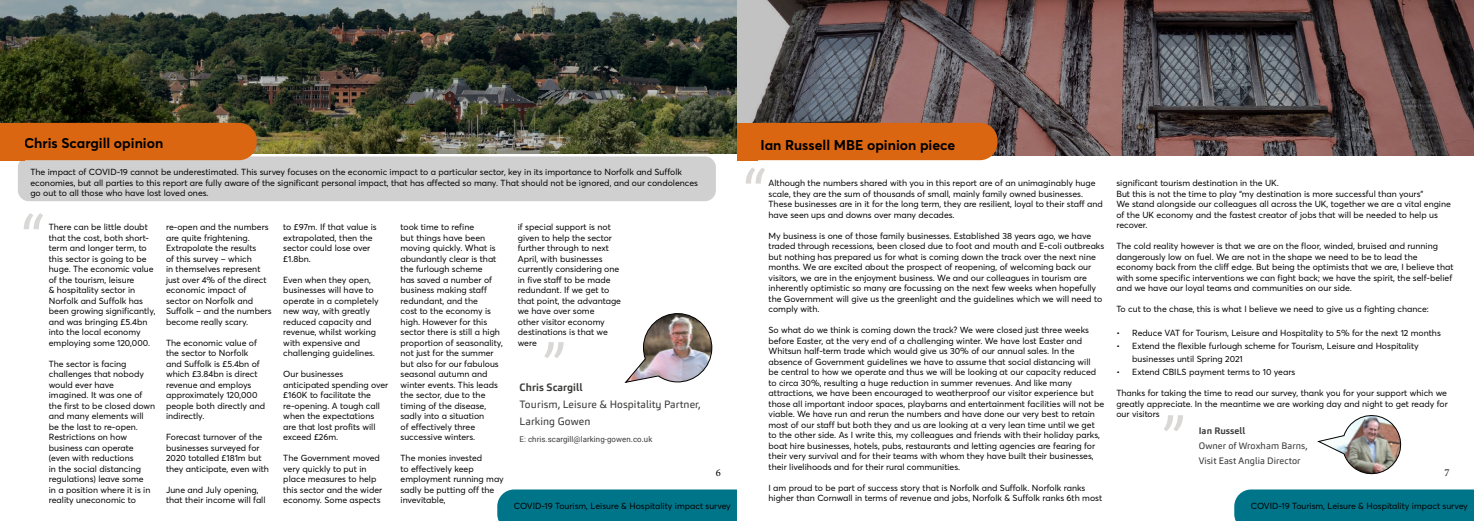
<style>
.page{position:relative;width:1474px;height:521px;background:#fff}
.page>*{position:absolute;margin:0;border:0;box-sizing:border-box;transform-origin:0 0}
.t1{font:57.4px "Carnac";color:#d9d8d6}
.t2{font:700 14px "Averta";color:#000}
.t3{font:10.5px/16.9px "Carnac";letter-spacing:.01em;color:#3c3c3b}
.t4{font:700 10.5px "Carnac";letter-spacing:.01em;color:#3c3c3b}
.t5{font:10.5px "Minion Pro";color:#000}
.t6{font:9.28px/14.9px "Carnac";letter-spacing:.01em;color:#3c3c3b}
.t7{font:700 9.28px "Carnac";letter-spacing:.01em;color:#3c3c3b}
.t8{font:8.75px/10.5px "Averta";color:#000}
.t9{font:7.88px "Roboto";letter-spacing:.01em;color:#3c3c3b}
</style>
<div class="page">
<div style="left:497px;top:489px;width:240px;height:32px;background:#007589"></div>
<div style="left:1234px;top:489px;width:239px;height:32px;background:#007589"></div>
<svg style="left:737px;top:0;width:736px;height:156px;background:#645354"></svg>
<img style="left:1317px;top:415px;width:85px;height:60px">
<div style="left:741px;top:123px;width:256px;height:37px;background:#db6612;border-radius:17px"></div>
<div style="left:737px;top:123px;width:20px;height:37px;background:#db6612"></div>
<div style="left:18px;top:156px;width:698px;height:45px;background:#d0d0d0;border-radius:11px"></div>
<img style="left:0;top:0;width:737px;height:154px">
<div style="left:3px;top:123px;width:254px;height:37px;background:#db6612;border-radius:17px"></div>
<div style="left:0;top:123px;width:24px;height:37px;background:#db6612"></div>
<img style="left:624px;top:313px;width:88px;height:70px">
<h2 class="t2" style="left:24px;top:134px;width:141px">Chris Scargill opinion</h2>
<h2 class="t2" style="left:760px;top:136px;width:196px">Ian Russell MBE opinion piece</h2>
<h1 class="t1" style="left:743px;top:154px;width:23px">“</h1>
<p class="t8" style="left:30px;top:166px;width:669px">The impact of COVID-19 cannot be underestimated. This survey focuses on the economic impact to a particular sector, key in its importance to Norfolk and Suffolk economies, but all parties to this report are fully aware of the significant personal impact, that has affected so many. That should not be ignored, and our condolences go out to all those who have lost loved ones.</p>
<p class="t8" style="left:768px;top:177px;width:336px">Although the numbers shared with you in this report are of an unimaginably huge scale, they are the sum of thousands of small, mainly family owned businesses.<br>These businesses are in it for the long term, they are resilient, loyal to their staff and have seen ups and downs over many decades.</p>
<p class="t8" style="left:768px;top:230px;width:337px">My business is one of those family businesses. Established 38 years ago, we have traded through recessions, been closed due to foot and mouth and E-coli outbreaks but nothing has prepared us for what is coming down the track over the next nine months. We are excited about the prospect of reopening, of welcoming back our visitors, we are in the enjoyment business. We and our colleagues in tourism are inherently optimistic so many are focussing on the next few weeks when hopefully the Government will give us the greenlight and the guidelines which we will need to comply with.</p>
<p class="t8" style="left:768px;top:324px;width:337px">So what do we think is coming down the track? We were closed just three weeks before Easter, at the very end of a challenging winter. We have lost Easter and Whitsun half-term trade which would give us 30% of our annual sales. In the absence of Government guidelines we have to assume that social distancing will<br>be central to how we operate and thus we will be looking at our capacity reduced to circa 30%, resulting a huge reduction in summer revenues. And like many attractions, we have been encouraged to weatherproof our visitor experience but those all important indoor spaces, playbarns and entertainment facilities will not be viable. We have run and rerun the numbers and have done our very best to retain most of our staff but both they and us are looking at a very lean time until we get to the other side. As I write this, my colleagues and friends with their holiday parks, boat hire businesses, hotels, pubs, restaurants and letting agencies are fearing for their very survival and for their teams with whom they have built their businesses, their livelihoods and for their rural communities.</p>
<p class="t8" style="left:768px;top:482px;width:335px">I am proud to be part of success story that is Norfolk and Suffolk. Norfolk ranks higher than Cornwall in terms of revenue and jobs, Norfolk &amp; Suffolk ranks 6th most</p>
<p class="t8" style="left:1116px;top:177px;width:336px">significant tourism destination in the UK.<br>But this is not the time to play “my destination is more successful than yours”<br>We stand alongside our colleagues all across the UK, together we are a vital engine of the UK economy and the fastest creator of jobs that will be needed to help us recover.</p>
<p class="t8" style="left:1116px;top:240px;width:339px">The cold reality however is that we are on the floor, winded, bruised and running dangerously low on fuel. We are not in the shape we need to be to lead the economy back from the cliff edge. But being the optimists that we are, I believe that with some specific interventions we can fight back; we have the spirit, the self-belief and we have our loyal teams and communities on our side.</p>
<p class="t8" style="left:1116px;top:303px;width:314px">To cut to the chase, this is what I believe we need to give us a fighting chance:</p>
<p class="t8" style="left:1116px;top:327px;width:326px">• Reduce VAT for Tourism, Leisure and Hospitality to 5% for the next 12 months</p>
<p class="t8" style="left:1132px;top:339px;width:288px;line-height:13.1px;text-indent:-16px">• Extend the flexible furlough scheme for Tourism, Leisure and Hospitality businesses until Spring 2021</p>
<p class="t8" style="left:1116px;top:366px;width:180px">• Extend CBILS payment terms to 10 years</p>
<p class="t8" style="left:1116px;top:387px;width:333px;text-align:justify">Thanks for taking the time to read our survey, thank you for your support which we greatly appreciate. In the meantime we are working day and night to get ready for our visitors</p>
<h1 class="t1" style="left:1163px;top:402px;width:23px">”</h1>
<h1 class="t1" style="left:22px;top:200px;width:23px">“</h1>
<p class="t8" style="left:283px;top:222px;width:95px">to £97m. If that value is extrapolated, then the sector could lose over £1.8bn.</p>
<p class="t8" style="left:283px;top:274px;width:97px">Even when they open, businesses will have to operate in a completely new way, with greatly reduced capacity and revenue, whilst working with expensive and challenging guidelines.</p>
<p class="t8" style="left:283px;top:369px;width:106px">Our businesses anticipated spending over £160K to facilitate the re-opening. A tough call when the expectations are that lost profits will exceed £26m.</p>
<p class="t8" style="left:283px;top:453px;width:101px">The Government moved very quickly to put in place measures to help this sector and the wider economy. Some aspects</p>
<p class="t8" style="left:400px;top:222px;width:104px">took time to refine<br>but things have been moving quickly. What is abundantly clear is that the furlough scheme<br>has saved a number of business making staff redundant, and the<br>cost to the economy is high. However for this sector there is still a high proportion of seasonality, not just for the summer but also for our fabulous seasonal autumn and winter events. This leads the sector, due to the timing of the disease, sadly into a situation<br>of effectively three successive winters.</p>
<p class="t8" style="left:400px;top:453px;width:105px">The monies invested<br>to effectively keep employment running may sadly be putting off the invevitable,</p>
<p class="t8" style="left:518px;top:222px;width:105px">if special support is not given to help the sector further through to next<br>April, with businesses currently considering one in five staff to be made redundant. If we get to that point, the advantage we have over some<br>other visitor economy destinations is that we were</p>
<p class="t8" style="left:49px;top:222px;width:108px">There can be little doubt that the cost, both short&shy;term and longer term, to this sector is going to be huge. The economic value of the tourism, leisure<br>&amp; hospitality sector in<br>Norfolk and Suffolk has been growing significantly, and was bringing £5.4bn into the local economy employing some 120,000.</p>
<p class="t8" style="left:49px;top:358px;width:108px">The sector is facing challenges that nobody would ever have imagined. It was one of the first to be closed down and many elements will be the last to re-open.<br>Restrictions on how business can operate (even with reductions<br>in the social distancing regulations) leave some<br>in a position where it is in reality uneconomic to</p>
<p class="t8" style="left:166px;top:222px;width:107px">re-open and the numbers are quite frightening.<br>Extrapolate the results<br>of this survey – which<br>in themselves represent just over 4% of the direct economic impact of sector on Norfolk and<br>Suffolk – and the numbers become really scary.</p>
<p class="t8" style="left:166px;top:337px;width:101px">The economic value of the sector to Norfolk and Suffolk is £5.4bn of which £3.84bn is direct revenue and employs approximately 120,000 people both directly and indirectly.</p>
<p class="t8" style="left:166px;top:432px;width:104px">Forecast turnover of the businesses surveyed for<br>2020 totalled £181m but they anticipate, even with</p>
<p class="t8" style="left:166px;top:484px;width:101px">June and July opening, that their income will fall</p>
<h1 class="t1" style="left:543px;top:329px;width:23px">”</h1>
<p class="t4" style="left:519px;top:380px;width:65px">Chris Scargill</p>
<p class="t3" style="left:519px;top:395px;width:183px">Tourism, Leisure &amp; Hospitality Partner,<br>Larking Gowen</p>
<p class="t9" style="left:519px;top:434px;width:134px">E: chris.scargill@larking-gowen.co.uk</p>
<p class="t7" style="left:1198px;top:425px;width:48px">Ian Russell</p>
<p class="t6" style="left:1198px;top:438px;width:110px">Owner of Wroxham Barns,<br>Visit East Anglia Director</p>
<p class="t5" style="left:716px;top:466px;width:7px">6</p>
<p class="t5" style="left:1444px;top:466px;width:7px">7</p>
<p class="t8" style="left:513px;top:500px;width:219px">COVID-19 Tourism, Leisure &amp; Hospitality impact survey</p>
<p class="t8" style="left:1250px;top:500px;width:219px">COVID-19 Tourism, Leisure &amp; Hospitality impact survey</p>
</div>
